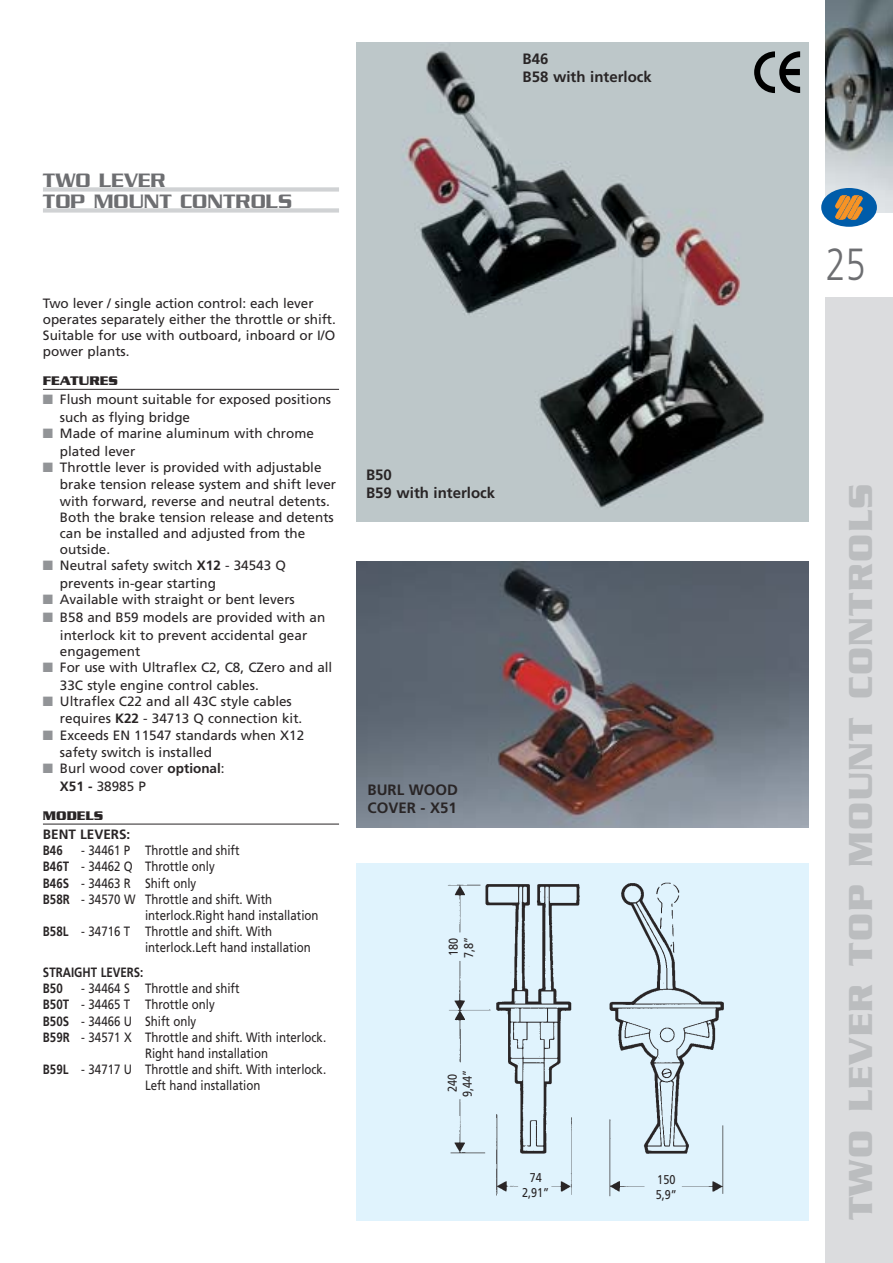
<style>
.page{position:relative;width:893px;height:1263px;background:#fff}
.page>*{position:absolute;margin:0;border:0;box-sizing:border-box;transform-origin:0 0}
.t1{font:300 45px "Frutiger";color:#6d6e71;scale:.8 1}
.t2{font:700 36px "Serpentine";letter-spacing:.04em;color:#bbbdbf}
.t3{font:500 21px/21px "Serpentine";color:#6d6e71}
.t4{font:700 15px/18px "Frutiger";color:#292526}
.t5{font:13.5px/17.7px "Frutiger";color:#292526}
.t6{font:13.5px "Frutiger";color:#292526;scale:.85 1}
.t7{font:700 13.5px/16.2px "Frutiger";color:#292526;scale:.85 1}
.t8{font:700 13.5px "Serpentine";color:#292526}
.t9{font:700 13.5px/16.2px "Frutiger";color:#292526}
.t10{font:12.75px/15px "Frutiger";color:#292526;scale:.85 1}
.s1{color:#929497}
.s2{font-weight:700}
</style>
<div class="page">
<img style="left:825px;top:0;width:67px;height:213px">
<div style="left:825px;top:298px;width:67px;height:965px;background:#dbdcde"></div>
<div style="left:821px;top:188px;width:55px;height:39px;background:#005ca9;border-radius:50%"></div>
<img style="left:835px;top:195px;width:28px;height:25px">
<img style="left:356px;top:43px;width:452px;height:478px">
<div style="left:356px;top:863px;width:452px;height:357px;background:#e0f3fd"></div>
<img style="left:448px;top:882px;width:276px;height:315px">
<hr style="left:43px;top:389px;width:296px;height:1px;background:#292526">
<hr style="left:43px;top:824px;width:296px;height:1px;background:#292526">
<div style="left:43px;top:187px;width:296px;height:5px;background:#d0d2d4"></div>
<div style="left:43px;top:208px;width:296px;height:5px;background:#d0d2d4"></div>
<svg style="left:754px;top:51px;width:46px;height:42px;background:#727879"></svg>
<img style="left:356px;top:561px;width:452px;height:266px">
<p class="t4" style="left:522px;top:51px;width:131px">B46<br>B58 with interlock</p>
<h3 class="t3" style="left:43px;top:172px;width:251px">TWO LEVER<br>TOP MOUNT CONTROLS</h3>
<p class="t5" style="left:43px;top:296px;width:294px;line-height:16.2px">Two lever / single action control: each lever operates separately either the throttle or shift.<br>Suitable for use with outboard, inboard or I/O power plants.</p>
<p class="t8" style="left:43px;top:376px;width:77px">FEATURES</p>
<p class="t5" style="left:60px;top:392px;width:273px;text-indent:-17px"><span class="s1">■</span> Flush mount suitable for exposed positions such as flying bridge</p>
<p class="t5" style="left:60px;top:426px;width:255px;text-indent:-17px"><span class="s1">■</span> Made of marine aluminum with chrome plated lever</p>
<p class="t5" style="left:60px;top:459px;width:278px;text-indent:-17px"><span class="s1">■</span> Throttle lever is provided with adjustable brake tension release system and shift lever</p>
<p class="t5" style="left:60px;top:494px;width:275px;line-height:16.2px">with forward, reverse and neutral detents.<br>Both the brake tension release and detents can be installed and adjusted from the outside.</p>
<p class="t5" style="left:60px;top:558px;width:227px;text-indent:-17px"><span class="s1">■</span> Neutral safety switch <span class="s2">X12</span> - 34543 Q prevents in-gear starting</p>
<p class="t5" style="left:43px;top:592px;width:253px"><span class="s1">■</span> Available with straight or bent levers</p>
<p class="t5" style="left:43px;top:609px;width:284px;text-align:center"><span class="s1">■</span> B58 and B59 models are provided with an interlock kit to prevent accidental gear</p>
<p class="t5" style="left:60px;top:643px;width:82px">engagement</p>
<p class="t5" style="left:60px;top:659px;width:274px;text-indent:-17px"><span class="s1">■</span> For use with Ultraflex C2, C8, CZero and all<br>33C style engine control cables.</p>
<p class="t5" style="left:60px;top:693px;width:244px;text-indent:-17px"><span class="s1">■</span> Ultraflex C22 and all 43C style cables requires <span class="s2">K22</span> - 34713 Q connection kit.</p>
<p class="t5" style="left:60px;top:727px;width:246px;text-indent:-17px"><span class="s1">■</span> Exceeds EN 11547 standards when X12 safety switch is installed</p>
<p class="t5" style="left:60px;top:761px;width:166px;text-indent:-17px"><span class="s1">■</span> Burl wood cover <span class="s2">optional</span>:<br><span class="s2">X51 -</span> 38985 P</p>
<p class="t8" style="left:43px;top:811px;width:62px">MODELS</p>
<p class="t9" style="left:43px;top:827px;width:89px">BENT LEVERS:<br>B46</p>
<p class="t6" style="left:81px;top:845px;width:188px">- 34461 P Throttle and shift</p>
<p class="t6" style="left:43px;top:861px;width:204px"><span class="s2">B46T</span> - 34462 Q Throttle only</p>
<p class="t6" style="left:43px;top:877px;width:182px"><span class="s2">B46S</span> - 34463 R Shift only</p>
<p class="t6" style="left:43px;top:894px;width:271px"><span class="s2">B58R</span> - 34570 W Throttle and shift. With</p>
<p class="t6" style="left:145px;top:910px;width:206px">interlock.Right hand installation</p>
<p class="t6" style="left:43px;top:926px;width:271px"><span class="s2">B58L</span> - 34716 T Throttle and shift. With</p>
<p class="t6" style="left:145px;top:942px;width:197px">interlock.Left hand installation</p>
<p class="t7" style="left:43px;top:965px;width:120px">STRAIGHT LEVERS:<br>B50</p>
<p class="t6" style="left:81px;top:983px;width:188px">- 34464 S Throttle and shift</p>
<p class="t6" style="left:43px;top:999px;width:204px"><span class="s2">B50T</span> - 34465 T Throttle only</p>
<p class="t6" style="left:43px;top:1016px;width:182px"><span class="s2">B50S</span> - 34466 U Shift only</p>
<p class="t6" style="left:43px;top:1032px;width:335px"><span class="s2">B59R</span> - 34571 X Throttle and shift. With interlock.</p>
<p class="t6" style="left:145px;top:1048px;width:146px">Right hand installation</p>
<p class="t6" style="left:43px;top:1064px;width:335px"><span class="s2">B59L</span> - 34717 U Throttle and shift. With interlock.</p>
<p class="t6" style="left:145px;top:1080px;width:137px">Left hand installation</p>
<p class="t4" style="left:366px;top:467px;width:131px">B50<br>B59 with interlock</p>
<p class="t4" style="left:367px;top:782px;width:92px">BURL WOOD<br>COVER - X51</p>
<p class="t10" style="left:447px;top:958px;width:26px;rotate:-90deg">180<br>7,8”</p>
<p class="t10" style="left:446px;top:1097px;width:33px;text-align:center;rotate:-90deg">240<br>9,44”</p>
<p class="t10" style="left:522px;top:1171px;width:33px;text-align:center">74<br>2,91”</p>
<p class="t10" style="left:655px;top:1173px;width:26px">150<br>5,9”</p>
<h1 class="t1" style="left:825px;top:246px;width:52px">25</h1>
<h2 class="t2" style="left:849px;top:1220px;width:738px;rotate:-90deg">TWO LEVER TOP MOUNT CONTROLS</h2>
</div>
